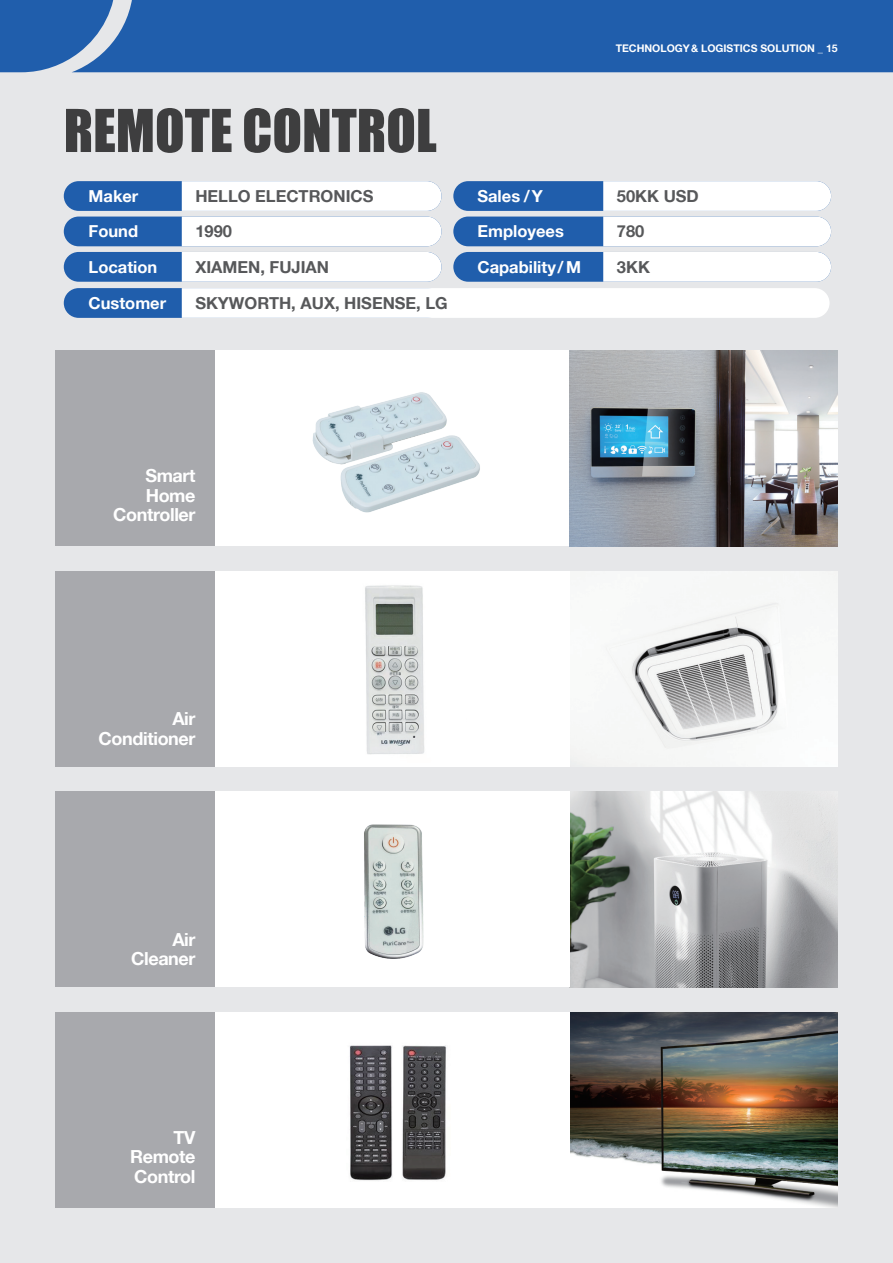
<style>
.page{position:relative;width:893px;height:1263px;background:#e6e7e9}
.page>*{position:absolute;margin:0;border:0;box-sizing:border-box;transform-origin:0 0}
.t1{font:54.6px "Impact";color:#3e3e3f}
.t2{font:700 18px "Helvetica 75";letter-spacing:-.02em;color:#fff}
.t3{font:700 16.5px "Helvetica 75";color:#57585a}
.t4{font:700 16.5px "Helvetica 75";color:#fff}
.t5{font:700 10.5px "Helvetica 75";color:#fff}
</style>
<div class="page">
<div style="left:116px;top:0;width:777px;height:72px;background:#205eac"></div>
<svg style="left:0;top:0;width:116px;height:72px;background:#3e72b5"></svg>
<div style="left:64px;top:181px;width:377px;height:30px;background:#205eac;border-radius:15px"></div>
<div style="left:453px;top:181px;width:378px;height:30px;background:#205eac;border-radius:15px"></div>
<div style="left:64px;top:252px;width:377px;height:30px;background:#205eac;border-radius:15px"></div>
<div style="left:64px;top:288px;width:377px;height:30px;background:#205eac;border-radius:15px"></div>
<div style="left:453px;top:252px;width:378px;height:30px;background:#205eac;border-radius:15px"></div>
<div style="left:64px;top:217px;width:377px;height:29px;background:#205eac;border-radius:15px"></div>
<div style="left:453px;top:217px;width:378px;height:29px;background:#205eac;border-radius:15px"></div>
<svg style="left:182px;top:181px;width:259px;height:30px;background:#fdfdfe"></svg>
<svg style="left:603px;top:181px;width:228px;height:30px;background:#fcfdfd"></svg>
<div style="left:603px;top:217px;width:228px;height:29px;background:#fff"></div>
<div style="left:603px;top:252px;width:228px;height:30px;background:#fff"></div>
<div style="left:182px;top:217px;width:259px;height:29px;background:#fff"></div>
<div style="left:182px;top:252px;width:259px;height:30px;background:#fff"></div>
<div style="left:182px;top:288px;width:647px;height:30px;background:#fff"></div>
<img style="left:570px;top:571px;width:268px;height:196px">
<div style="left:215px;top:571px;width:355px;height:196px;background:#fff"></div>
<img style="left:365px;top:585px;width:60px;height:170px">
<div style="left:55px;top:571px;width:160px;height:196px;background:#a8a9ad"></div>
<img style="left:570px;top:791px;width:268px;height:196px">
<div style="left:215px;top:791px;width:355px;height:196px;background:#fff"></div>
<img style="left:364px;top:824px;width:60px;height:135px">
<div style="left:55px;top:791px;width:160px;height:196px;background:#a8a9ad"></div>
<div style="left:215px;top:351px;width:355px;height:195px;background:#fff"></div>
<img style="left:312px;top:392px;width:168px;height:121px">
<img style="left:570px;top:351px;width:268px;height:195px">
<div style="left:55px;top:351px;width:160px;height:195px;background:#a8a9ad"></div>
<img style="left:570px;top:1012px;width:268px;height:196px">
<div style="left:215px;top:1012px;width:355px;height:196px;background:#fff"></div>
<img style="left:349px;top:1045px;width:98px;height:136px">
<div style="left:55px;top:1012px;width:160px;height:196px;background:#a8a9ad"></div>
<p class="t5" style="left:616px;top:41px;width:223px">TECHNOLOGY &amp; LOGISTICS SOLUTION _ 15</p>
<p class="t1" style="left:64px;top:88px;width:374px">REMOTE CONTROL</p>
<p class="t4" style="left:89px;top:186px;width:51px">Maker</p>
<p class="t4" style="left:477px;top:186px;width:67px">Sales /Y</p>
<p class="t3" style="left:195px;top:186px;width:180px">HELLO ELECTRONICS</p>
<p class="t3" style="left:617px;top:186px;width:83px">50KK USD</p>
<p class="t3" style="left:617px;top:221px;width:29px">780</p>
<p class="t3" style="left:617px;top:257px;width:35px">3KK</p>
<p class="t3" style="left:195px;top:221px;width:38px">1990</p>
<p class="t3" style="left:195px;top:256px;width:135px">XIAMEN, FUJIAN</p>
<p class="t3" style="left:195px;top:293px;width:254px">SKYWORTH, AUX, HISENSE, LG</p>
<p class="t4" style="left:89px;top:221px;width:51px">Found</p>
<p class="t4" style="left:477px;top:221px;width:88px">Employees</p>
<p class="t4" style="left:477px;top:257px;width:105px">Capability/ M</p>
<p class="t4" style="left:89px;top:257px;width:70px">Location</p>
<p class="t4" style="left:89px;top:293px;width:79px">Customer</p>
<p class="t2" style="left:145px;top:465px;width:52px">Smart</p>
<p class="t2" style="left:146px;top:484px;width:51px">Home</p>
<p class="t2" style="left:113px;top:504px;width:84px">Controller</p>
<p class="t2" style="left:172px;top:707px;width:25px">Air</p>
<p class="t2" style="left:99px;top:727px;width:99px">Conditioner</p>
<p class="t2" style="left:172px;top:928px;width:25px">Air</p>
<p class="t2" style="left:131px;top:947px;width:66px">Cleaner</p>
<p class="t2" style="left:174px;top:1126px;width:23px">TV</p>
<p class="t2" style="left:130px;top:1145px;width:67px">Remote</p>
<p class="t2" style="left:134px;top:1165px;width:63px">Control</p>
</div>
